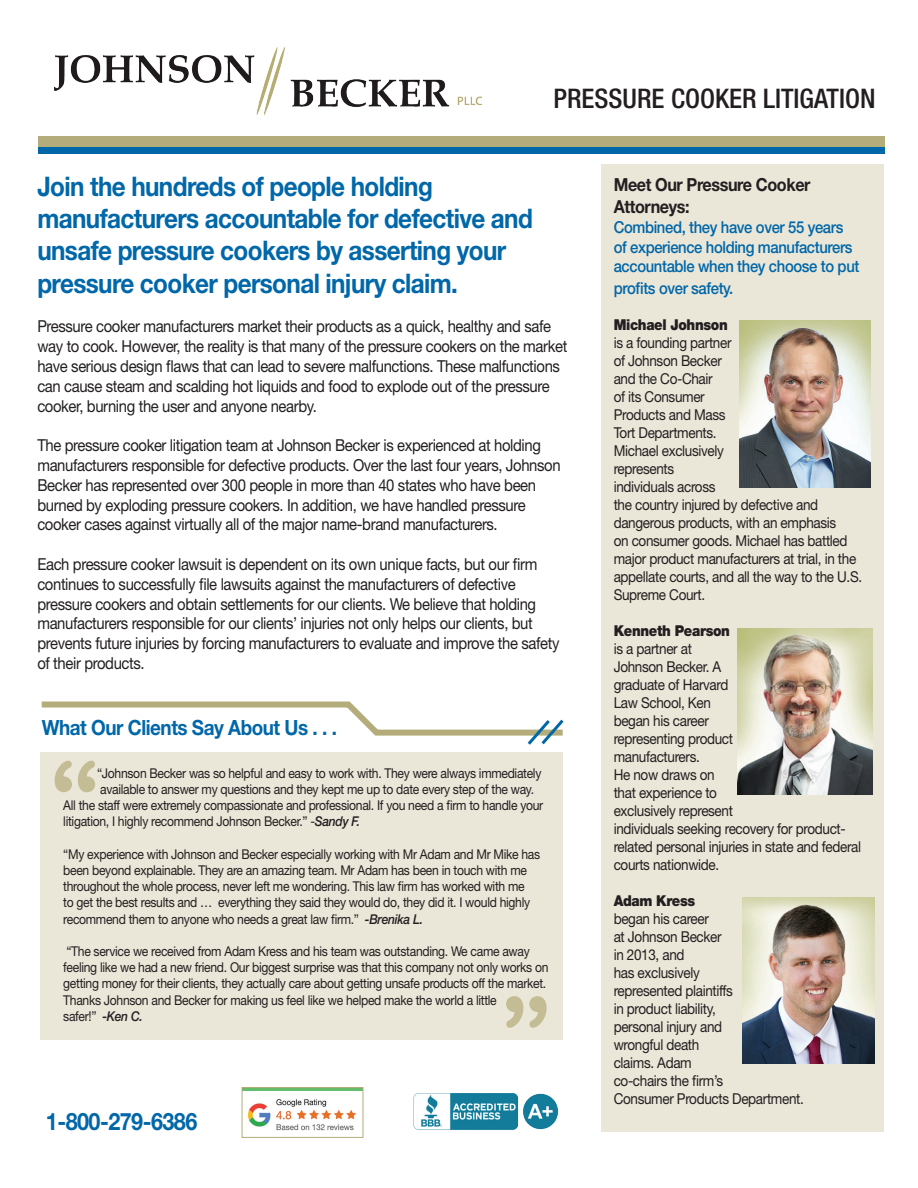
<style>
.page{position:relative;width:918px;height:1188px;background:#fff}
.page>*{position:absolute;margin:0;border:0;box-sizing:border-box;transform-origin:0 0}
.t1{font:700 27px/32.4px "Helvetica Neue LT Std";letter-spacing:-.025em;color:#0067a9;scale:.9 1}
.t2{font:500 condensed 27px "Helvetica Neue LT Std";color:#231f20}
.t3{font:700 24px "Helvetica Neue LT Std";letter-spacing:-.025em;color:#0067a9;scale:.9 1}
.t4{font:700 21px "Helvetica Neue LT Std";letter-spacing:-.025em;color:#0067a9;scale:.9 1}
.t5{font:700 18px/21.6px "Helvetica Neue LT Std";letter-spacing:-.025em;color:#231f20;scale:.9 1}
.t6{font:16.5px/19.8px "Helvetica Neue LT Std";letter-spacing:-.025em;color:#231f20;scale:.9 1}
.t7{font:500 16.5px/19.8px "Helvetica Neue LT Std";letter-spacing:-.025em;color:#0067a9;scale:.9 1}
.t8{font:15px/18px "Helvetica Neue LT Std";letter-spacing:-.025em;color:#231f20;scale:.9 1}
.t9{font:900 15px "Helvetica Neue LT Std";letter-spacing:-.025em;color:#231f20;scale:.9 1}
.t10{font:13.5px/16.2px "Helvetica Neue LT Std";letter-spacing:-.025em;color:#231f20;scale:.9 1}
.s1{font-weight:500;font-style:italic}
</style>
<div class="page">
<div style="left:38px;top:143px;width:847px;height:11px;background:#0067a9"></div>
<div style="left:38px;top:136px;width:847px;height:11px;background:#b4ac7a"></div>
<img style="left:54px;top:48px;width:428px;height:67px">
<div style="left:601px;top:164px;width:283px;height:968px;background:#eae6d8"></div>
<img style="left:743px;top:898px;width:132px;height:166px">
<img style="left:739px;top:321px;width:131px;height:166px">
<img style="left:738px;top:628px;width:135px;height:167px">
<div style="left:40px;top:752px;width:522px;height:287px;background:#eae6d8"></div>
<svg style="left:41px;top:701px;width:523px;height:44px"></svg>
<svg style="left:55px;top:761px;width:40px;height:31px"></svg>
<svg style="left:506px;top:996px;width:41px;height:32px"></svg>
<img style="left:244px;top:1089px;width:117px;height:42px">
<div style="left:242px;top:1087px;width:121px;height:51px;border:1px solid #b4ac7a"></div>
<img style="left:413px;top:1093px;width:146px;height:37px">
<h1 class="t2" style="left:554px;top:82px;width:323px">PRESSURE COOKER LITIGATION</h1>
<h1 class="t1" style="left:37px;top:169px;width:552px">Join the hundreds of people holding manufacturers accountable for defective and unsafe pressure cookers by asserting your pressure cooker personal injury claim.</h1>
<p class="t6" style="left:37px;top:316px;width:590px">Pressure cooker manufacturers market their products as a quick, healthy and safe way to cook. However, the reality is that many of the pressure cookers on the market have serious design flaws that can lead to severe malfunctions. These malfunctions can cause steam and scalding hot liquids and food to explode out of the pressure cooker, burning the user and anyone nearby.</p>
<p class="t6" style="left:37px;top:435px;width:583px">The pressure cooker litigation team at Johnson Becker is experienced at holding manufacturers responsible for defective products. Over the last four years, Johnson Becker has represented over 300 people in more than 40 states who have been burned by exploding pressure cookers. In addition, we have handled pressure cooker cases against virtually all of the major name-brand manufacturers.</p>
<p class="t6" style="left:37px;top:554px;width:582px">Each pressure cooker lawsuit is dependent on its own unique facts, but our firm continues to successfully file lawsuits against the manufacturers of defective pressure cookers and obtain settlements for our clients. We believe that holding manufacturers responsible for our clients’ injuries not only helps our clients, but prevents future injuries by forcing manufacturers to evaluate and improve the safety of their products.</p>
<p class="t4" style="left:42px;top:714px;width:329px">What Our Clients Say About Us . . .</p>
<p class="t10" style="left:97px;top:765px;width:495px">“Johnson Becker was so helpful and easy to work with. They were always immediately</p>
<p class="t10" style="left:100px;top:781px;width:484px">available to answer my questions and they kept me up to date every step of the way.</p>
<p class="t10" style="left:63px;top:797px;width:535px">All the staff were extremely compassionate and professional. If you need a firm to handle your</p>
<p class="t10" style="left:63px;top:813px;width:331px">litigation, I highly recommend Johnson Becker.” -<span class="s1">Sandy F.</span></p>
<p class="t10" style="left:63px;top:846px;width:531px">“My experience with Johnson and Becker especially working with Mr Adam and Mr Mike has been beyond explainable. They are an amazing team. Mr Adam has been in touch with me throughout the whole process, never left me wondering. This law firm has worked with me<br>to get the best results and … everything they said they would do, they did it. I would highly recommend them to anyone who needs a great law firm.” <span class="s1">-Brenika L.</span></p>
<p class="t10" style="left:63px;top:943px;width:541px">“The service we received from Adam Kress and his team was outstanding. We came away feeling like we had a new friend. Our biggest surprise was that this company not only works on getting money for their clients, they actually care about getting unsafe products off the market.<br>Thanks Johnson and Becker for making us feel like we helped make the world a little<br>safer!” <span class="s1">-Ken C.</span></p>
<h2 class="t3" style="left:46px;top:1106px;width:170px">1-800-279-6386</h2>
<p class="t5" style="left:614px;top:174px;width:220px">Meet Our Pressure Cooker<br>Attorneys:</p>
<p class="t7" style="left:614px;top:217px;width:274px">Combined, they have over 55 years of experience holding manufacturers accountable when they choose to put</p>
<p class="t7" style="left:614px;top:278px;width:134px">profits over safety.</p>
<p class="t9" style="left:614px;top:316px;width:128px">Michael Johnson</p>
<p class="t8" style="left:614px;top:333px;width:278px">is a founding partner<br>of Johnson Becker<br>and the Co-Chair<br>of its Consumer<br>Products and Mass<br>Tort Departments.<br>Michael exclusively<br>represents<br>individuals across<br>the country injured by defective and dangerous products, with an emphasis<br>on consumer goods. Michael has battled major product manufacturers at trial, in the appellate courts, and all the way to the U.S.<br>Supreme Court.</p>
<p class="t9" style="left:614px;top:622px;width:131px">Kenneth Pearson</p>
<p class="t8" style="left:614px;top:639px;width:276px">is a partner at<br>Johnson Becker. A<br>graduate of Harvard<br>Law School, Ken<br>began his career<br>representing product<br>manufacturers.<br>He now draws on<br>that experience to<br>exclusively represent<br>individuals seeking recovery for product&shy;related personal injuries in state and federal courts nationwide.</p>
<p class="t9" style="left:614px;top:892px;width:92px">Adam Kress</p>
<p class="t8" style="left:614px;top:909px;width:213px">began his career<br>at Johnson Becker<br>in 2013, and<br>has exclusively<br>represented plaintiffs<br>in product liability,<br>personal injury and<br>wrongful death<br>claims. Adam<br>co-chairs the firm’s<br>Consumer Products Department.</p>
</div>
